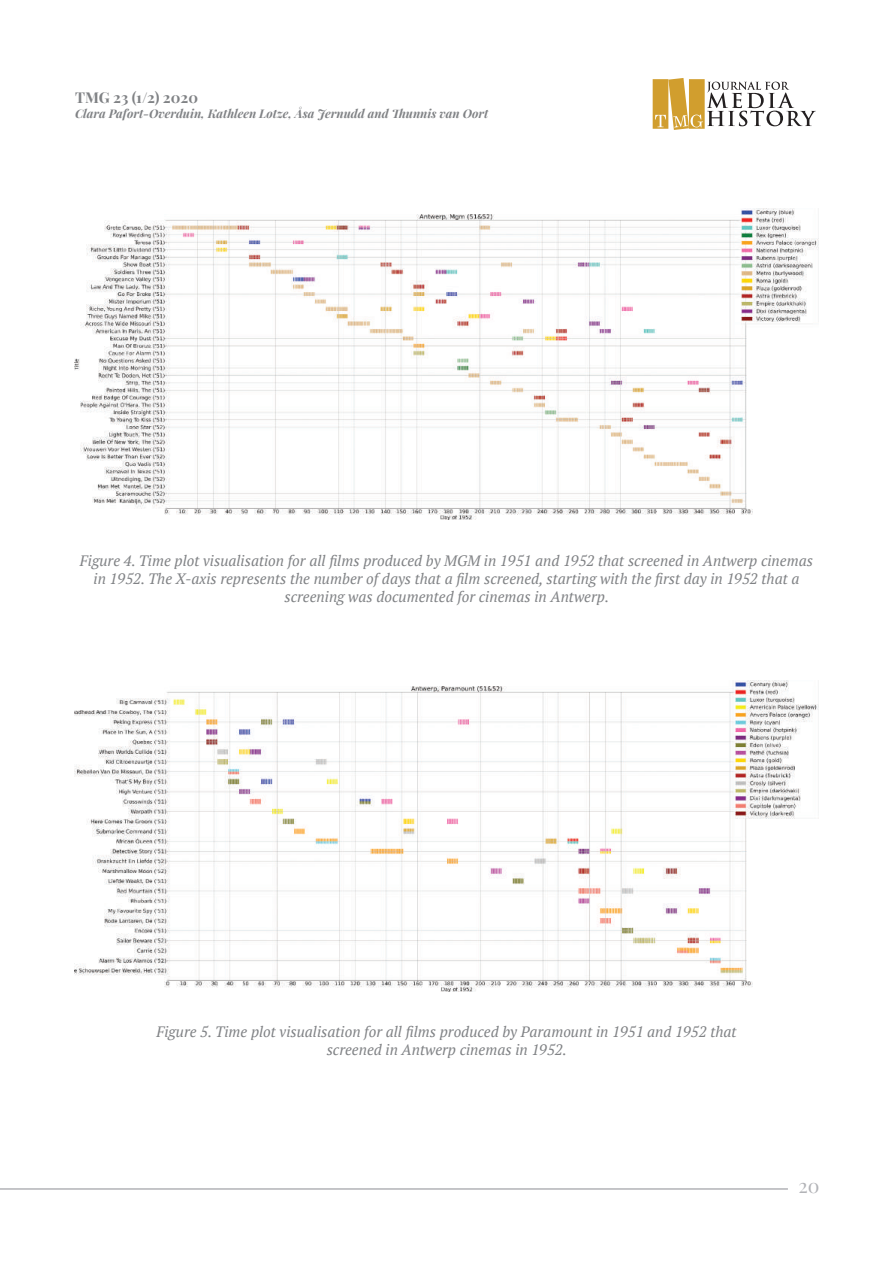
<style>
.page{position:relative;width:893px;height:1263px;background:#fff}
.page>*{position:absolute;margin:0;border:0;box-sizing:border-box;transform-origin:0 0}
.t1{font:19.5px "Playfair Display";color:#b2b3b7}
.t2{font:italic 15px/18px "PT Serif";color:#808285;text-align:center}
.t3{font:700 15px "Playfair Display";color:#808285}
.t4{font:italic 700 12px "Playfair Display";color:#808285}
</style>
<div class="page">
<svg style="left:653px;top:78px;width:163px;height:52px"></svg>
<hr style="left:0;top:1188px;width:788px;height:2px;background:#b2b3b7">
<img style="left:74px;top:680px;width:745px;height:311px">
<img style="left:74px;top:208px;width:745px;height:312px">
<p class="t3" style="left:75px;top:86px;width:124px">TMG 23 (1/2) 2020</p>
<p class="t4" style="left:75px;top:104px;width:415px">Clara Pafort-Overduin, Kathleen Lotze, Åsa Jernudd and Thunnis van Oort</p>
<p class="t2" style="left:80px;top:552px;width:735px">Figure 4. Time plot visualisation for all films produced by MGM in 1951 and 1952 that screened in Antwerp cinemas in 1952. The X-axis represents the number of days that a film screened, starting with the first day in 1952 that a screening was documented for cinemas in Antwerp.</p>
<p class="t2" style="left:156px;top:1023px;width:582px">Figure 5. Time plot visualisation for all films produced by Paramount in 1951 and 1952 that screened in Antwerp cinemas in 1952.</p>
<h1 class="t1" style="left:798px;top:1171px;width:23px">20</h1>
</div>
